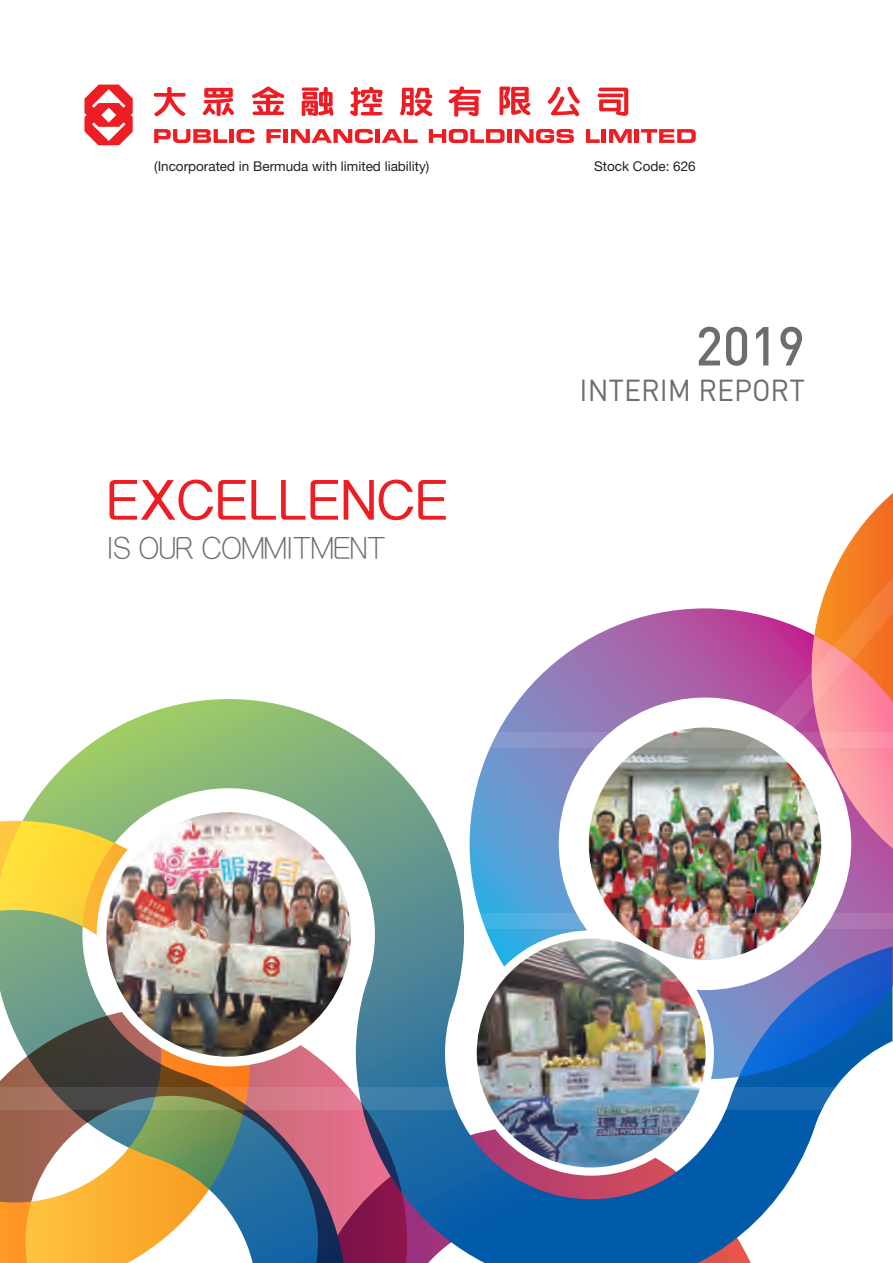
<style>
.page{position:relative;width:893px;height:1263px;background:#fff}
.page>*{position:absolute;margin:0;border:0;box-sizing:border-box;transform-origin:0 0}
.t1{font:500 55.5px "M Elle HK";letter-spacing:.02em;color:#ee1d23;scale:.94 1}
.t2{font:500 54px "DIN Pro";color:#6c6d70;scale:.95 1}
.t3{font:300 31.5px "M Elle HK";color:#6c6d70;scale:.95 1}
.t4{font:30px "DIN Pro";color:#6c6d70;scale:.95 1}
.t5{font:13.5px "Helvetica Neue LT Std";color:#231f20}
</style>
<div class="page">
<svg style="left:8px;top:699px;width:834px;height:564px"></svg>
<svg style="left:470px;top:619px;width:422px;height:460px"></svg>
<svg style="left:250px;top:1007px;width:157px;height:256px;background:#7c688d"></svg>
<svg style="left:0;top:821px;width:250px;height:442px;background:#b6a569"></svg>
<svg style="left:813px;top:494px;width:79px;height:412px"></svg>
<div style="left:97px;top:802px;width:264px;height:264px;background:#fff;border-radius:50%"></div>
<img style="left:106px;top:812px;width:245px;height:245px;border-radius:122px">
<div style="left:469px;top:930px;width:245px;height:246px;background:#fff;border-radius:50%"></div>
<img style="left:477px;top:938px;width:229px;height:229px;border-radius:114px">
<div style="left:581px;top:719px;width:248px;height:249px;background:#fff;border-radius:50%"></div>
<img style="left:589px;top:727px;width:232px;height:233px;border-radius:116px">
<svg style="left:0;top:1087px;width:842px;height:23px;background:#848a98"></svg>
<img style="left:470px;top:913px;width:422px;height:16px">
<svg style="left:415px;top:732px;width:218px;height:16px"></svg>
<img style="left:633px;top:522px;width:259px;height:373px">
<svg style="left:84px;top:85px;width:49px;height:60px"></svg>
<svg style="left:154px;top:129px;width:73px;height:14px"></svg>
<div style="left:229px;top:129px;width:5px;height:14px;background:#ee1d23"></div>
<svg style="left:236px;top:129px;width:18px;height:14px"></svg>
<svg style="left:266px;top:129px;width:15px;height:14px"></svg>
<hr style="left:284px;top:129px;width:4px;height:14px;background:#ee1d23">
<svg style="left:291px;top:129px;width:82px;height:14px"></svg>
<hr style="left:376px;top:129px;width:4px;height:14px;background:#ee1d23">
<svg style="left:382px;top:129px;width:36px;height:14px"></svg>
<svg style="left:429px;top:129px;width:76px;height:14px"></svg>
<div style="left:507px;top:129px;width:5px;height:14px;background:#ee1d23"></div>
<svg style="left:515px;top:129px;width:59px;height:14px"></svg>
<svg style="left:586px;top:129px;width:14px;height:14px"></svg>
<hr style="left:602px;top:129px;width:4px;height:14px;background:#ee1d23">
<svg style="left:609px;top:129px;width:23px;height:14px"></svg>
<hr style="left:635px;top:129px;width:4px;height:14px;background:#ee1d23">
<svg style="left:641px;top:129px;width:55px;height:14px"></svg>
<svg style="left:154px;top:87px;width:32px;height:29px"></svg>
<svg style="left:203px;top:88px;width:31px;height:28px"></svg>
<svg style="left:252px;top:87px;width:32px;height:28px"></svg>
<svg style="left:302px;top:87px;width:31px;height:29px"></svg>
<svg style="left:350px;top:87px;width:33px;height:29px"></svg>
<svg style="left:400px;top:88px;width:32px;height:28px"></svg>
<svg style="left:449px;top:86px;width:32px;height:31px"></svg>
<svg style="left:499px;top:87px;width:31px;height:28px"></svg>
<svg style="left:548px;top:87px;width:32px;height:29px"></svg>
<svg style="left:598px;top:88px;width:30px;height:28px"></svg>
<p class="t5" style="left:154px;top:159px;width:277px">(Incorporated in Bermuda with limited liability)</p>
<p class="t5" style="left:594px;top:159px;width:103px">Stock Code: 626</p>
<h1 class="t1" style="left:107px;top:471px;width:364px">EXCELLENCE</h1>
<h3 class="t3" style="left:107px;top:532px;width:295px">IS OUR COMMITMENT</h3>
<h2 class="t2" style="left:696px;top:309px;width:117px">2019</h2>
<h3 class="t4" style="left:580px;top:370px;width:239px">INTERIM REPORT</h3>
</div>
